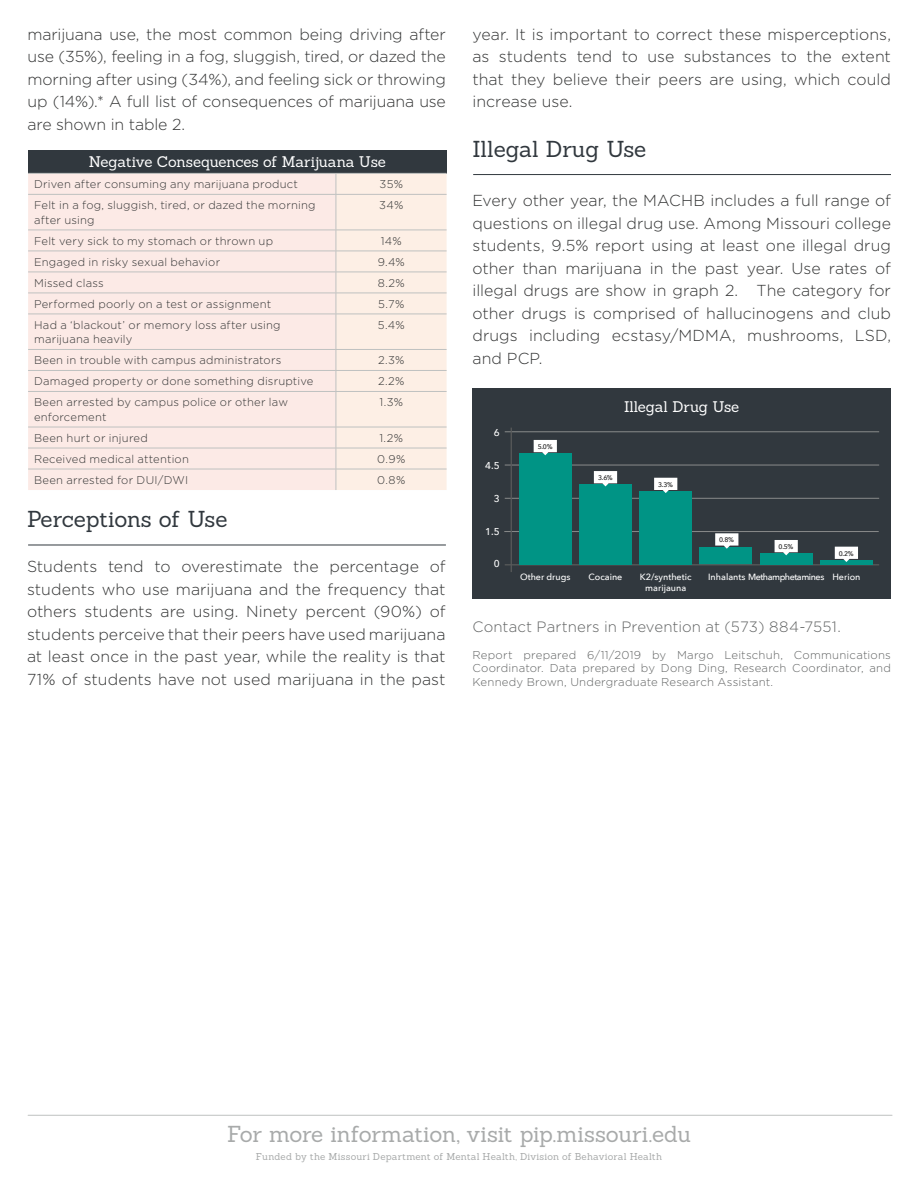
<style>
.page{position:relative;width:918px;height:1188px;background:#fff}
.page>*{position:absolute;margin:0;border:0;box-sizing:border-box;transform-origin:0 0}
.t1{font:22.5px "Sanchez";letter-spacing:-.01em;color:#a8aaaa}
.t2{font:22.5px "Sanchez";letter-spacing:-.005em;color:#31383e}
.t3{font:300 15.9px/22.5px "Gotham";color:#343535;text-align:justify}
.t4{font:15px "Sanchez";letter-spacing:-.005em;color:#fff}
.t5{font:300 15px "Gotham";letter-spacing:.005em;color:#626464}
.t6{font:300 11.4px/13.5px "Gotham";letter-spacing:.02em;color:#626464;text-align:justify}
.t7{font:300 11.25px/14.5px "Gotham";letter-spacing:.02em;color:#343535}
.t8{font:500 10.05px "Avenir Next";color:#fff}
.t9{font:9.75px "Sanchez";letter-spacing:.02em;color:#a8aaaa}
.t10{font:500 9px/10.8px "Avenir Next";color:#fff;text-align:center}
.t11{font:500 9px "Avenir Next";letter-spacing:-.05em;color:#fff}
.t12{font:500 6.75px "Avenir Next";color:#1a1a1a}
</style>
<div class="page">
<hr style="left:28px;top:1115px;width:864px;height:1px;background:#bfc1c0">
<hr style="left:28px;top:545px;width:418px;height:1px;background:#31383e">
<hr style="left:473px;top:174px;width:418px;height:1px;background:#31383e">
<div style="left:28px;top:150px;width:419px;height:23px;background:#31383e"></div>
<div style="left:28px;top:174px;width:308px;height:316px;background:#fceae6"></div>
<hr style="left:28px;top:173px;width:308px;height:1px;background:#bfc1c0">
<hr style="left:28px;top:194px;width:308px;height:1px;background:#bfc1c0">
<hr style="left:28px;top:230px;width:308px;height:1px;background:#bfc1c0">
<hr style="left:28px;top:251px;width:308px;height:1px;background:#bfc1c0">
<hr style="left:28px;top:272px;width:308px;height:1px;background:#bfc1c0">
<hr style="left:28px;top:293px;width:308px;height:1px;background:#bfc1c0">
<hr style="left:28px;top:314px;width:308px;height:1px;background:#bfc1c0">
<hr style="left:28px;top:349px;width:308px;height:1px;background:#bfc1c0">
<hr style="left:28px;top:370px;width:308px;height:1px;background:#bfc1c0">
<hr style="left:28px;top:391px;width:308px;height:1px;background:#bfc1c0">
<hr style="left:28px;top:427px;width:308px;height:1px;background:#bfc1c0">
<hr style="left:28px;top:448px;width:308px;height:1px;background:#bfc1c0">
<svg style="left:336px;top:173px;width:111px;height:317px;background:#faede3"></svg>
<hr style="left:28px;top:469px;width:308px;height:1px;background:#bfc1c0">
<hr style="left:336px;top:469px;width:111px;height:1px;background:#bfc1c0">
<div style="left:472px;top:389px;width:419px;height:210px;background:#31383e"></div>
<hr style="left:504px;top:531px;width:375px;height:1px;background:#898b8b">
<hr style="left:505px;top:465px;width:374px;height:1px;background:#898b8b">
<hr style="left:505px;top:498px;width:374px;height:1px;background:#898b8b">
<hr style="left:505px;top:432px;width:374px;height:1px;background:#898b8b">
<hr style="left:511px;top:428px;width:1px;height:144px;background:#585a5a">
<div style="left:700px;top:547px;width:52px;height:18px;background:#009485"></div>
<hr style="left:505px;top:564px;width:374px;height:1px;background:#585a5a">
<div style="left:519px;top:453px;width:53px;height:112px;background:#009485"></div>
<svg style="left:534px;top:440px;width:23px;height:15px"></svg>
<div style="left:579px;top:485px;width:53px;height:80px;background:#009485"></div>
<svg style="left:594px;top:471px;width:23px;height:15px"></svg>
<div style="left:639px;top:491px;width:53px;height:74px;background:#009485"></div>
<svg style="left:654px;top:478px;width:23px;height:15px"></svg>
<svg style="left:715px;top:533px;width:23px;height:16px"></svg>
<div style="left:760px;top:553px;width:53px;height:12px;background:#009485"></div>
<svg style="left:775px;top:540px;width:23px;height:15px"></svg>
<div style="left:820px;top:560px;width:53px;height:5px;background:#009485"></div>
<svg style="left:835px;top:547px;width:23px;height:15px"></svg>
<p class="t3" style="left:27px;top:22px;width:420px">marijuana use, the most common being driving after use (35%), feeling in a fog, sluggish, tired, or dazed the morning after using (34%), and feeling sick or throwing up (14%).* A full list of consequences of marijuana use are shown in table 2.</p>
<p class="t3" style="left:472px;top:22px;width:420px">year. It is important to correct these misperceptions, as students tend to use substances to the extent that they believe their peers are using, which could increase use.</p>
<p class="t2" style="left:472px;top:134px;width:175px">Illegal Drug Use</p>
<p class="t3" style="left:472px;top:189px;width:420px">Every other year, the MACHB includes a full range of questions on illegal drug use. Among Missouri college students, 9.5% report using at least one illegal drug other than marijuana in the past year. Use rates of illegal drugs are show in graph 2. The category for other drugs is comprised of hallucinogens and club drugs including ecstasy/MDMA, mushrooms, LSD, and PCP.</p>
<p class="t4" style="left:89px;top:152px;width:299px">Negative Consequences of Marijuana Use</p>
<p class="t7" style="left:34px;top:177px;width:266px">Driven after consuming any marijuana product</p>
<p class="t7" style="left:380px;top:177px;width:25px">35%</p>
<p class="t7" style="left:34px;top:198px;width:283px">Felt in a fog, sluggish, tired, or dazed the morning after using</p>
<p class="t7" style="left:379px;top:198px;width:26px">34%</p>
<p class="t7" style="left:34px;top:233px;width:241px">Felt very sick to my stomach or thrown up</p>
<p class="t7" style="left:381px;top:233px;width:22px">14%</p>
<p class="t7" style="left:34px;top:254px;width:188px">Engaged in risky sexual behavior</p>
<p class="t7" style="left:378px;top:254px;width:29px">9.4%</p>
<p class="t7" style="left:34px;top:275px;width:71px">Missed class</p>
<p class="t7" style="left:378px;top:275px;width:29px">8.2%</p>
<p class="t7" style="left:34px;top:296px;width:239px">Performed poorly on a test or assignment</p>
<p class="t7" style="left:378px;top:296px;width:28px">5.7%</p>
<p class="t7" style="left:34px;top:317px;width:248px">Had a ‘blackout’ or memory loss after using marijuana heavily</p>
<p class="t7" style="left:378px;top:317px;width:28px">5.4%</p>
<p class="t7" style="left:34px;top:353px;width:249px">Been in trouble with campus administrators</p>
<p class="t7" style="left:378px;top:353px;width:28px">2.3%</p>
<p class="t7" style="left:34px;top:374px;width:281px">Damaged property or done something disruptive</p>
<p class="t7" style="left:378px;top:374px;width:28px">2.2%</p>
<p class="t7" style="left:34px;top:395px;width:255px">Been arrested by campus police or other law enforcement</p>
<p class="t7" style="left:379px;top:395px;width:25px">1.3%</p>
<p class="t7" style="left:34px;top:430px;width:115px">Been hurt or injured</p>
<p class="t7" style="left:379px;top:430px;width:25px">1.2%</p>
<p class="t7" style="left:34px;top:451px;width:156px">Received medical attention</p>
<p class="t7" style="left:377px;top:451px;width:30px">0.9%</p>
<p class="t7" style="left:34px;top:472px;width:156px">Been arrested for DUI/DWI</p>
<p class="t7" style="left:377px;top:472px;width:29px">0.8%</p>
<p class="t2" style="left:27px;top:505px;width:202px">Perceptions of Use</p>
<p class="t3" style="left:27px;top:555px;width:420px">Students tend to overestimate the percentage of students who use marijuana and the frequency that others students are using. Ninety percent (90%) of students perceive that their peers have used marijuana at least once in the past year, while the reality is that 71% of students have not used marijuana in the past</p>
<p class="t4" style="left:624px;top:397px;width:117px">Illegal Drug Use</p>
<p class="t8" style="left:494px;top:424px;width:7px">6</p>
<p class="t8" style="left:485px;top:457px;width:16px">4.5</p>
<p class="t8" style="left:494px;top:490px;width:7px">3</p>
<p class="t8" style="left:485px;top:523px;width:16px">1.5</p>
<p class="t8" style="left:494px;top:555px;width:7px">0</p>
<p class="t12" style="left:538px;top:441px;width:16px">5.0%</p>
<p class="t12" style="left:598px;top:472px;width:16px">3.6%</p>
<p class="t12" style="left:658px;top:479px;width:16px">3.3%</p>
<p class="t12" style="left:719px;top:534px;width:16px">0.8%</p>
<p class="t12" style="left:779px;top:541px;width:16px">0.5%</p>
<p class="t12" style="left:839px;top:548px;width:16px">0.2%</p>
<p class="t10" style="left:520px;top:571px;width:52px">Other drugs</p>
<p class="t11" style="left:708px;top:569px;width:118px">Inhalants Methamphetamines</p>
<p class="t10" style="left:640px;top:571px;width:53px">K2/synthetic marijauna</p>
<p class="t10" style="left:589px;top:571px;width:35px">Cocaine</p>
<p class="t10" style="left:832px;top:571px;width:30px">Herion</p>
<p class="t5" style="left:472px;top:617px;width:370px">Contact Partners in Prevention at (573) 884-7551.</p>
<p class="t6" style="left:472px;top:648px;width:420px">Report prepared 6/11/2019 by Margo Leitschuh, Communications Coordinator. Data prepared by Dong Ding, Research Coordinator, and Kennedy Brown, Undergraduate Research Assistant.</p>
<h1 class="t1" style="left:227px;top:1120px;width:465px">For more information, visit pip.missouri.edu</h1>
<p class="t9" style="left:256px;top:1150px;width:408px">Funded by the Missouri Department of Mental Health, Division of Behavioral Health</p>
</div>
